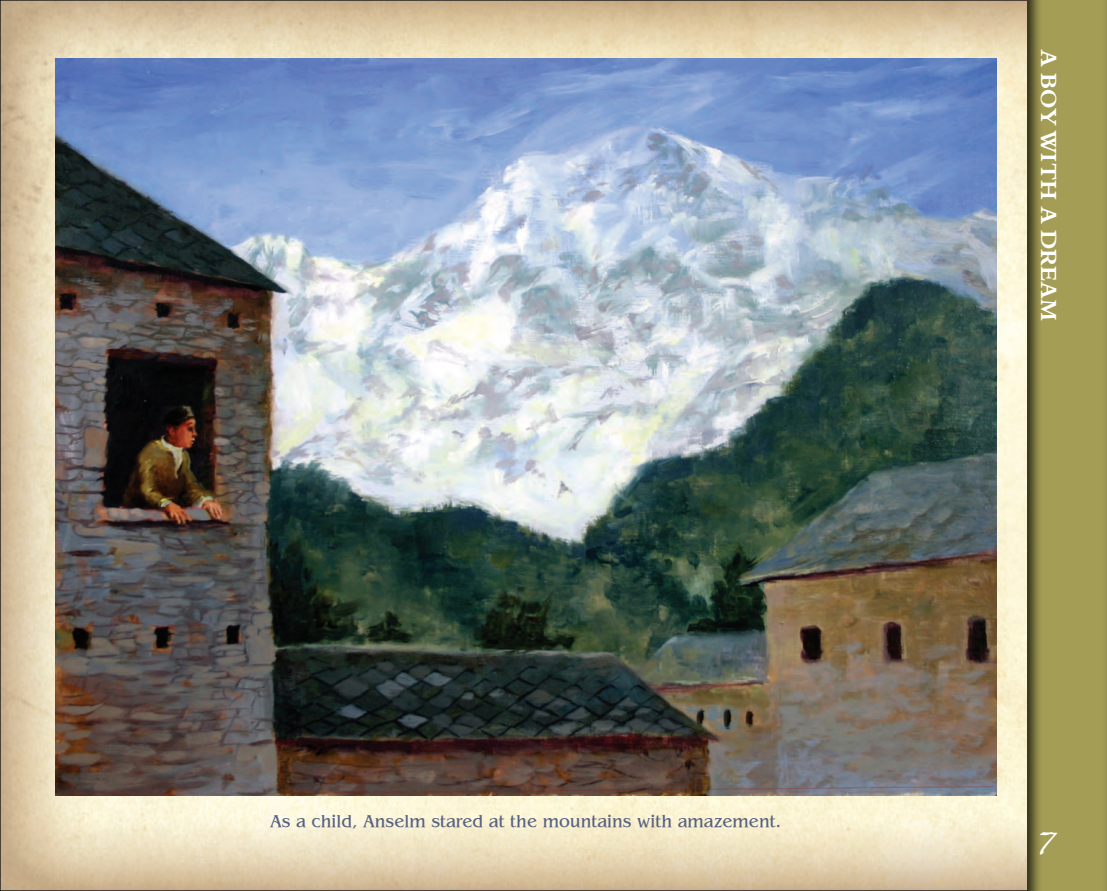
<style>
.page{position:relative;width:1107px;height:891px;background:#fff}
.page>*{position:absolute;margin:0;border:0;box-sizing:border-box;transform-origin:0 0}
.t1{font:39px "Latina";color:#fff}
.t2{font:22.5px "Aldine 401 BT Bold A";letter-spacing:.025em;color:#fff}
.t3{font:18px "Bangle Normal";color:#576080}
</style>
<div class="page">
<img style="left:3px;top:3px;width:1025px;height:885px">
<img style="left:1028px;top:0;width:79px;height:891px">
<img style="left:56px;top:58px;width:940px;height:738px">
<p class="t3" style="left:270px;top:809px;width:513px">As a child, Anselm stared at the mountains with amazement.</p>
<p class="t2" style="left:1063px;top:50px;width:273px;rotate:90deg">A BOY WITH A DREAM</p>
<h1 class="t1" style="left:1038px;top:810px;width:21px">7</h1>
</div>
